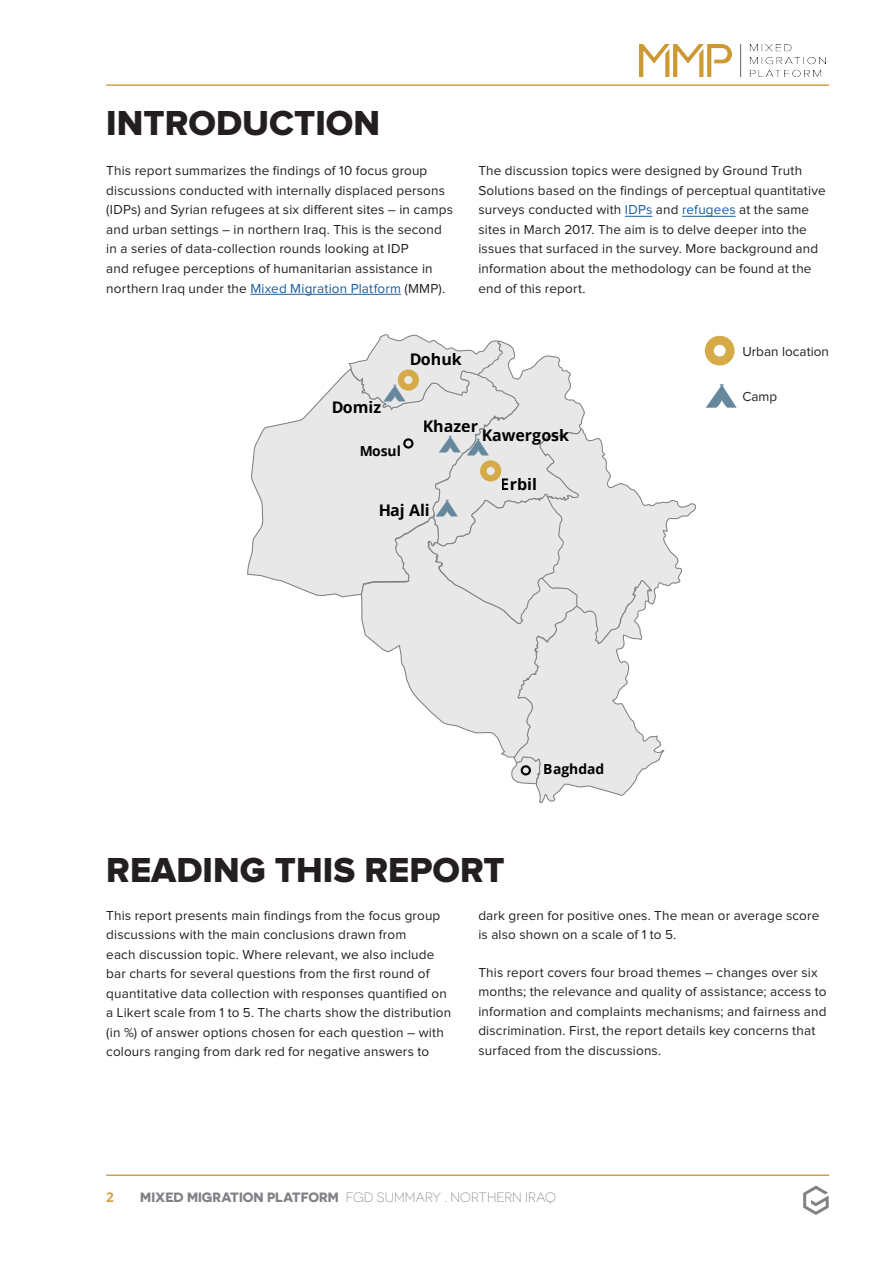
<style>
.page{position:relative;width:893px;height:1263px;background:#fff}
.page>*{position:absolute;margin:0;border:0;box-sizing:border-box;transform-origin:0 0}
.General___Headline_1{font:36px "Proxima Nova Extrabld";color:#231f20}
.t1{font:700 16.05px "Open Sans";color:#000}
.t2{font:700 13.95px "Open Sans";color:#000}
.General___Continuous{font:13.5px/19.5px "Proxima Nova";letter-spacing:.01em;color:#231f20}
.t3{font:300 13.5px "Novecentosanswide";color:#808285}
.General___Headline_4{font:13.5px "Proxima Nova";color:#231f20}
.t4{font:700 13.5px "Open Sans";color:#d1a24a}
.s1{color:#175d9e}
.s2{font-weight:700}
</style>
<div class="page">
<img style="left:640px;top:44px;width:185px;height:32px">
<hr style="left:106px;top:84px;width:723px;height:2px;background:#d1a24a">
<hr style="left:106px;top:1174px;width:723px;height:2px;background:#d1a24a">
<hr style="left:250px;top:294px;width:151px;height:1px;background:#175d9e">
<svg style="left:625px;top:216px;width:27px;height:1px"></svg>
<hr style="left:682px;top:216px;width:54px;height:1px;background:#175d9e">
<svg style="left:247px;top:370px;width:101px;height:228px"></svg>
<svg style="left:803px;top:1186px;width:26px;height:29px"></svg>
<div style="left:705px;top:336px;width:29px;height:29px;border:9px solid #d6ab47;border-radius:50%"></div>
<svg style="left:706px;top:384px;width:31px;height:24px"></svg>
<svg style="left:348px;top:334px;width:349px;height:470px"></svg>
<p class="General___Headline_1" style="left:106px;top:106px;width:275px">INTRODUCTION</p>
<p class="General___Continuous" style="left:106px;top:162px;width:348px">This report summarizes the findings of 10 focus group discussions conducted with internally displaced persons (IDPs) and Syrian refugees at six different sites – in camps and urban settings – in northern Iraq. This is the second in a series of data-collection rounds looking at IDP<br>and refugee perceptions of humanitarian assistance in northern Iraq under the <span class="s1">Mixed Migration Platform</span> (MMP).</p>
<p class="General___Continuous" style="left:478px;top:162px;width:349px">The discussion topics were designed by Ground Truth Solutions based on the findings of perceptual quantitative surveys conducted with <span class="s1">IDPs</span> and <span class="s1">refugees</span> at the same sites in March 2017. The aim is to delve deeper into the issues that surfaced in the survey. More background and information about the methodology can be found at the end of this report.</p>
<p class="t1" style="left:409px;top:348px;width:54px">Dohuk</p>
<p class="t1" style="left:331px;top:396px;width:52px">Domiz</p>
<p class="t2" style="left:359px;top:441px;width:43px">Mosul</p>
<p class="t1" style="left:423px;top:415px;width:57px">Khazer</p>
<p class="t1" style="left:481px;top:424px;width:89px">Kawergosk</p>
<p class="t1" style="left:501px;top:473px;width:38px">Erbil</p>
<p class="t1" style="left:378px;top:499px;width:53px">Haj Ali</p>
<p class="t2" style="left:544px;top:759px;width:62px">Baghdad</p>
<p class="General___Headline_4" style="left:742px;top:345px;width:88px">Urban location</p>
<p class="General___Headline_4" style="left:742px;top:390px;width:36px">Camp</p>
<p class="General___Headline_1" style="left:106px;top:853px;width:400px">READING THIS REPORT</p>
<p class="General___Continuous" style="left:106px;top:906px;width:346px">This report presents main findings from the focus group discussions with the main conclusions drawn from<br>each discussion topic. Where relevant, we also include bar charts for several questions from the first round of quantitative data collection with responses quantified on a Likert scale from 1 to 5. The charts show the distribution (in %) of answer options chosen for each question – with colours ranging from dark red for negative answers to</p>
<p class="General___Continuous" style="left:478px;top:906px;width:342px">dark green for positive ones. The mean or average score is also shown on a scale of 1 to 5.</p>
<p class="General___Continuous" style="left:478px;top:963px;width:350px">This report covers four broad themes – changes over six months; the relevance and quality of assistance; access to information and complaints mechanisms; and fairness and discrimination. First, the report details key concerns that surfaced from the discussions.</p>
<p class="t4" style="left:106px;top:1188px;width:9px">2</p>
<p class="t3" style="left:140px;top:1189px;width:417px"><span class="s2">MIXED MIGRATION PLATFORM</span> FGD SUMMARY . NORTHERN IRAQ</p>
</div>
